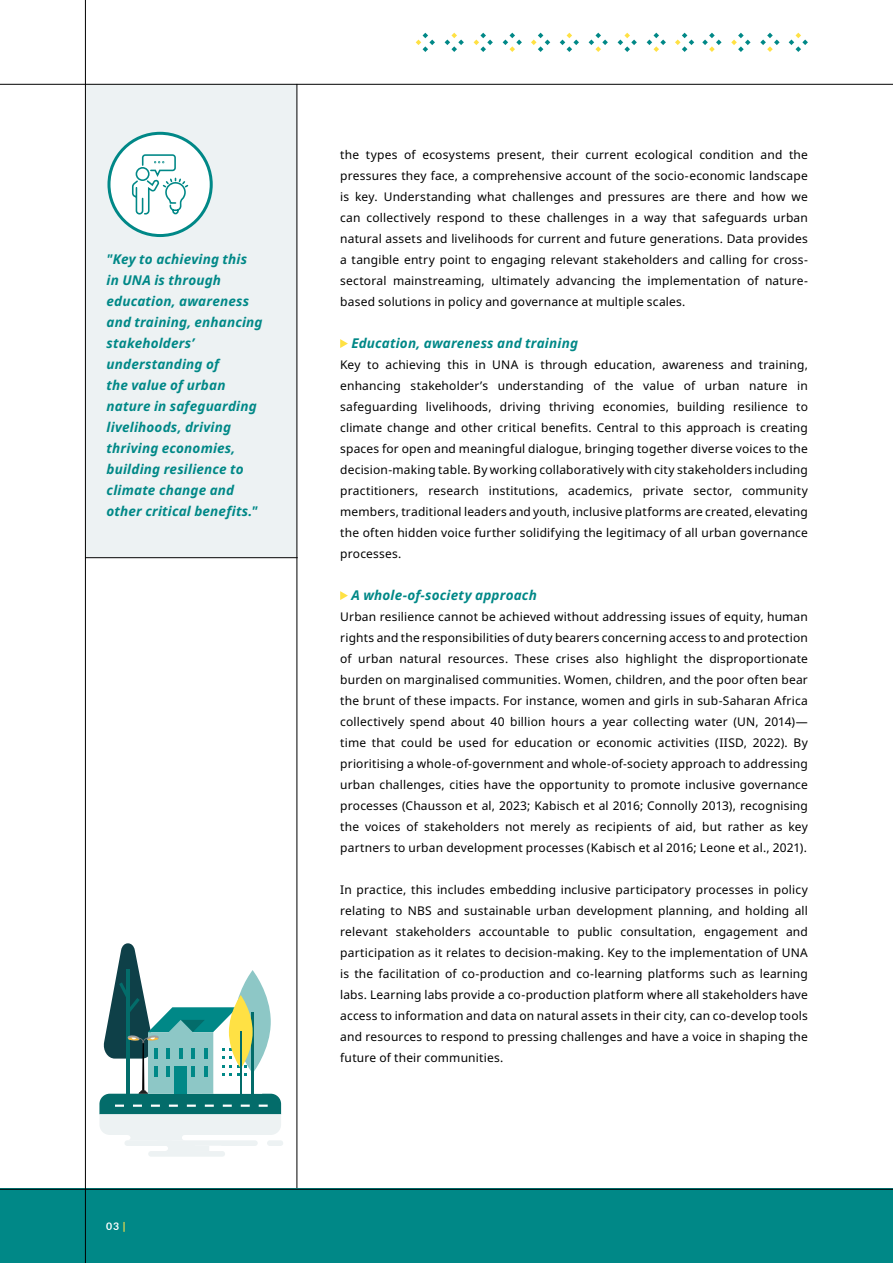
<style>
.page{position:relative;width:893px;height:1263px;background:#fff}
.page>*{position:absolute;margin:0;border:0;box-sizing:border-box;transform-origin:0 0}
.t1{font:italic 700 13.5px/21px "Noto Sans";letter-spacing:.015em;color:#008887}
.t2{font:12px/21px "Noto Sans";letter-spacing:.015em;color:#000;text-align:justify}
.t3{font:700 10.5px "Lato";color:#fff}
.s1{color:#ffe144}
</style>
<div class="page">
<div style="left:87px;top:85px;width:210px;height:472px;background:#edf2f3"></div>
<hr style="left:297px;top:84px;width:1px;height:1104px;background:#000">
<hr style="left:85px;top:557px;width:213px;height:1px;background:#000">
<div style="left:0;top:1189px;width:893px;height:74px;background:#008887"></div>
<hr style="left:0;top:84px;width:893px;height:1px;background:#000">
<hr style="left:85px;top:0;width:1px;height:1263px;background:#000">
<hr style="left:0;top:1189px;width:893px;height:1px;background:#000">
<svg style="left:503px;top:33px;width:19px;height:19px"></svg>
<svg style="left:531px;top:33px;width:19px;height:19px"></svg>
<svg style="left:474px;top:33px;width:19px;height:19px"></svg>
<svg style="left:416px;top:33px;width:19px;height:19px"></svg>
<svg style="left:445px;top:33px;width:19px;height:19px"></svg>
<svg style="left:647px;top:33px;width:19px;height:19px"></svg>
<svg style="left:675px;top:33px;width:19px;height:19px"></svg>
<svg style="left:618px;top:33px;width:19px;height:19px"></svg>
<svg style="left:560px;top:33px;width:19px;height:19px"></svg>
<svg style="left:589px;top:33px;width:19px;height:19px"></svg>
<svg style="left:760px;top:33px;width:20px;height:19px"></svg>
<svg style="left:789px;top:33px;width:19px;height:19px"></svg>
<svg style="left:731px;top:33px;width:19px;height:19px"></svg>
<svg style="left:702px;top:33px;width:20px;height:19px"></svg>
<svg style="left:340px;top:339px;width:8px;height:9px"></svg>
<svg style="left:340px;top:591px;width:8px;height:9px"></svg>
<div style="left:109px;top:133px;width:102px;height:103px;background:#fff;border-radius:50%"></div>
<div style="left:107px;top:132px;width:106px;height:105px;border:3px solid #008887;border-radius:50%"></div>
<svg style="left:132px;top:154px;width:57px;height:61px"></svg>
<div style="left:148px;top:1151px;width:77px;height:6px;background:#edf2f3;border-radius:3px"></div>
<div style="left:124px;top:1140px;width:134px;height:6px;background:#edf2f3;border-radius:3px"></div>
<div style="left:267px;top:1140px;width:16px;height:6px;background:#edf2f3;border-radius:3px"></div>
<svg style="left:167px;top:1146px;width:42px;height:5px"></svg>
<svg style="left:99px;top:943px;width:182px;height:197px"></svg>
<p class="t1" style="left:107px;top:249px;width:158px">"Key to achieving this in UNA is through education, awareness and training, enhancing stakeholders’ understanding of<br>the value of urban nature in safeguarding livelihoods, driving thriving economies, building resilience to climate change and other critical benefits."</p>
<p class="t3" style="left:106px;top:1218px;width:21px">03 <span class="s1">|</span></p>
<p class="t2" style="left:340px;top:144px;width:469px">the types of ecosystems present, their current ecological condition and the pressures they face, a comprehensive account of the socio-economic landscape is key. Understanding what challenges and pressures are there and how we can collectively respond to these challenges in a way that safeguards urban natural assets and livelihoods for current and future generations. Data provides a tangible entry point to engaging relevant stakeholders and calling for cross&shy;sectoral mainstreaming, ultimately advancing the implementation of nature&shy;based solutions in policy and governance at multiple scales.</p>
<p class="t1" style="left:351px;top:333px;width:228px">Education, awareness and training</p>
<p class="t2" style="left:340px;top:354px;width:469px">Key to achieving this in UNA is through education, awareness and training, enhancing stakeholder’s understanding of the value of urban nature in safeguarding livelihoods, driving thriving economies, building resilience to climate change and other critical benefits. Central to this approach is creating spaces for open and meaningful dialogue, bringing together diverse voices to the decision-making table. By working collaboratively with city stakeholders including practitioners, research institutions, academics, private sector, community members, traditional leaders and youth, inclusive platforms are created, elevating the often hidden voice further solidifying the legitimacy of all urban governance processes.</p>
<p class="t1" style="left:351px;top:585px;width:187px">A whole-of-society approach</p>
<p class="t2" style="left:340px;top:606px;width:469px">Urban resilience cannot be achieved without addressing issues of equity, human rights and the responsibilities of duty bearers concerning access to and protection of urban natural resources. These crises also highlight the disproportionate burden on marginalised communities. Women, children, and the poor often bear the brunt of these impacts. For instance, women and girls in sub-Saharan Africa collectively spend about 40 billion hours a year collecting water (UN, 2014)— time that could be used for education or economic activities (IISD, 2022). By prioritising a whole-of-government and whole-of-society approach to addressing urban challenges, cities have the opportunity to promote inclusive governance processes (Chausson et al, 2023; Kabisch et al 2016; Connolly 2013), recognising the voices of stakeholders not merely as recipients of aid, but rather as key partners to urban development processes (Kabisch et al 2016; Leone et al., 2021).</p>
<p class="t2" style="left:340px;top:879px;width:469px">In practice, this includes embedding inclusive participatory processes in policy relating to NBS and sustainable urban development planning, and holding all relevant stakeholders accountable to public consultation, engagement and participation as it relates to decision-making. Key to the implementation of UNA is the facilitation of co-production and co-learning platforms such as learning labs. Learning labs provide a co-production platform where all stakeholders have access to information and data on natural assets in their city, can co-develop tools and resources to respond to pressing challenges and have a voice in shaping the future of their communities.</p>
</div>
